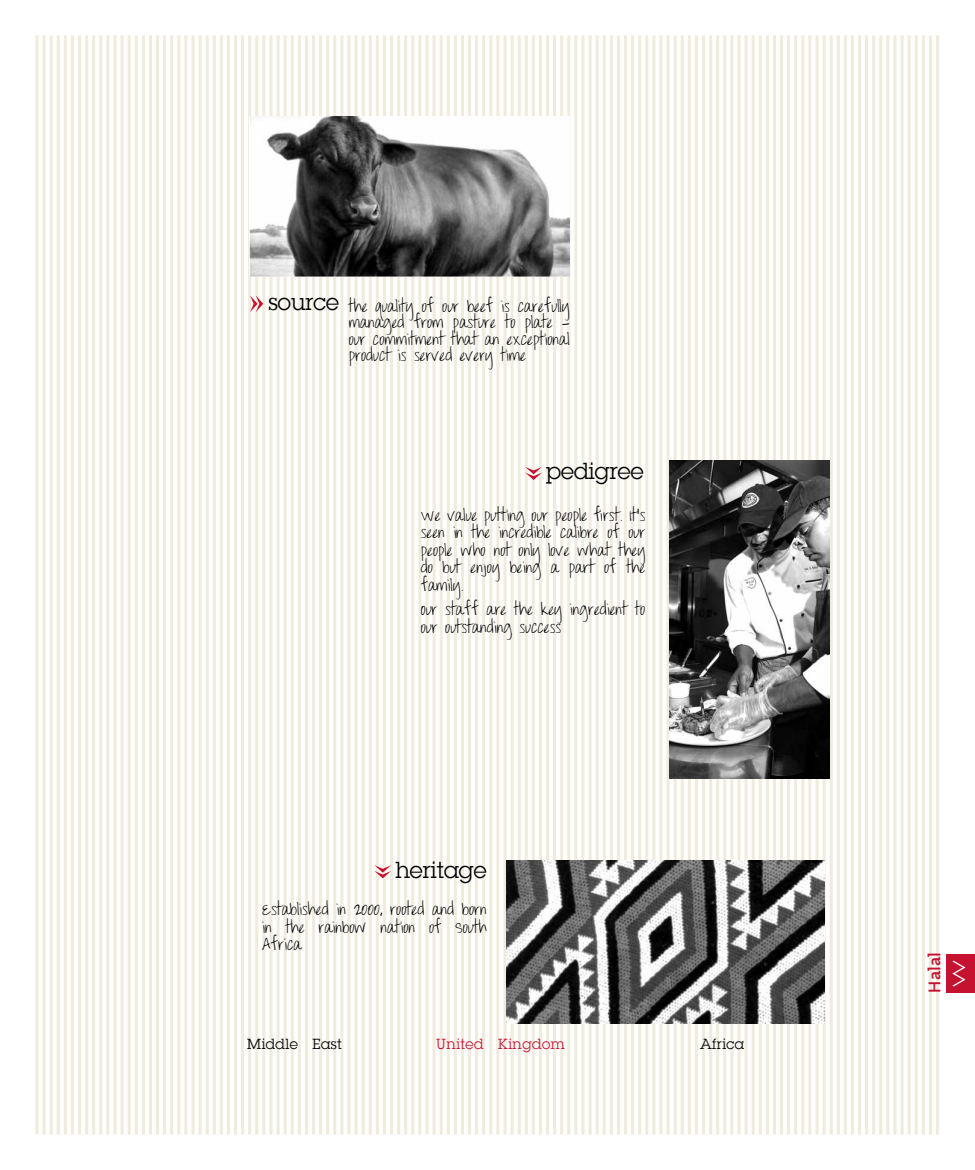
<style>
.page{position:relative;width:975px;height:1170px;background:#fff}
.page>*{position:absolute;margin:0;border:0;box-sizing:border-box;transform-origin:0 0}
.t1{font:22.5px "Lubalin Graph";color:#000}
.t2{font:600 17.5px "The Mix Plain";letter-spacing:-.005em;color:#c41230}
.t3{font:15px/17.5px "Throw My Hands Upinthe Air";color:#000;text-align:justify}
.t4{font:14.25px "Lubalin Graph";letter-spacing:.03em;color:#000}
.t5{font:14.25px "Lubalin Graph";letter-spacing:.03em;color:#c41230}
</style>
<div class="page">
<div style="left:946px;top:954px;width:28px;height:38px;background:#c41230"></div>
<svg style="left:952px;top:960px;width:13px;height:26px"></svg>
<hr style="left:35px;top:35px;width:3px;height:1099px;background:#f0ebdc">
<hr style="left:43px;top:35px;width:3px;height:1099px;background:#f0ebdc">
<hr style="left:50px;top:35px;width:3px;height:1099px;background:#f0ebdc">
<hr style="left:57px;top:35px;width:3px;height:1099px;background:#f0ebdc">
<hr style="left:64px;top:35px;width:3px;height:1099px;background:#f0ebdc">
<hr style="left:71px;top:35px;width:3px;height:1099px;background:#f0ebdc">
<hr style="left:78px;top:35px;width:3px;height:1099px;background:#f0ebdc">
<hr style="left:85px;top:35px;width:3px;height:1099px;background:#f0ebdc">
<hr style="left:92px;top:35px;width:3px;height:1099px;background:#f0ebdc">
<hr style="left:99px;top:35px;width:3px;height:1099px;background:#f0ebdc">
<hr style="left:106px;top:35px;width:3px;height:1099px;background:#f0ebdc">
<hr style="left:113px;top:35px;width:3px;height:1099px;background:#f0ebdc">
<svg style="left:120px;top:35px;width:4px;height:1099px;background:#f3efe3"></svg>
<hr style="left:128px;top:35px;width:3px;height:1099px;background:#f0ebdc">
<hr style="left:135px;top:35px;width:3px;height:1099px;background:#f0ebdc">
<hr style="left:142px;top:35px;width:3px;height:1099px;background:#f0ebdc">
<hr style="left:149px;top:35px;width:3px;height:1099px;background:#f0ebdc">
<hr style="left:156px;top:35px;width:3px;height:1099px;background:#f0ebdc">
<hr style="left:163px;top:35px;width:3px;height:1099px;background:#f0ebdc">
<hr style="left:170px;top:35px;width:3px;height:1099px;background:#f0ebdc">
<hr style="left:177px;top:35px;width:3px;height:1099px;background:#f0ebdc">
<hr style="left:184px;top:35px;width:3px;height:1099px;background:#f0ebdc">
<hr style="left:191px;top:35px;width:3px;height:1099px;background:#f0ebdc">
<hr style="left:198px;top:35px;width:3px;height:1099px;background:#f0ebdc">
<hr style="left:206px;top:35px;width:3px;height:1099px;background:#f0ebdc">
<hr style="left:213px;top:35px;width:3px;height:1099px;background:#f0ebdc">
<hr style="left:220px;top:35px;width:3px;height:1099px;background:#f0ebdc">
<hr style="left:227px;top:35px;width:3px;height:1099px;background:#f0ebdc">
<hr style="left:234px;top:35px;width:3px;height:1099px;background:#f0ebdc">
<hr style="left:241px;top:35px;width:3px;height:1099px;background:#f0ebdc">
<hr style="left:248px;top:35px;width:3px;height:1099px;background:#f0ebdc">
<hr style="left:255px;top:35px;width:3px;height:1099px;background:#f0ebdc">
<hr style="left:262px;top:35px;width:3px;height:1099px;background:#f0ebdc">
<hr style="left:269px;top:35px;width:3px;height:1099px;background:#f0ebdc">
<hr style="left:276px;top:35px;width:3px;height:1099px;background:#f0ebdc">
<hr style="left:283px;top:35px;width:4px;height:1099px;background:#f2eee6">
<hr style="left:291px;top:35px;width:3px;height:1099px;background:#f0ebdc">
<hr style="left:298px;top:35px;width:3px;height:1099px;background:#f0ebdc">
<hr style="left:305px;top:35px;width:3px;height:1099px;background:#f0ebdc">
<hr style="left:312px;top:35px;width:3px;height:1099px;background:#f0ebdc">
<hr style="left:319px;top:35px;width:3px;height:1099px;background:#f0ebdc">
<hr style="left:326px;top:35px;width:3px;height:1099px;background:#f0ebdc">
<hr style="left:333px;top:35px;width:3px;height:1099px;background:#f0ebdc">
<hr style="left:340px;top:35px;width:3px;height:1099px;background:#f0ebdc">
<hr style="left:347px;top:35px;width:3px;height:1099px;background:#f0ebdc">
<hr style="left:354px;top:35px;width:3px;height:1099px;background:#f0ebdc">
<hr style="left:361px;top:35px;width:3px;height:1099px;background:#f0ebdc">
<hr style="left:369px;top:35px;width:3px;height:1099px;background:#f0ebdc">
<hr style="left:376px;top:35px;width:3px;height:1099px;background:#f0ebdc">
<hr style="left:383px;top:35px;width:3px;height:1099px;background:#f0ebdc">
<hr style="left:390px;top:35px;width:3px;height:1099px;background:#f0ebdc">
<hr style="left:397px;top:35px;width:3px;height:1099px;background:#f0ebdc">
<hr style="left:404px;top:35px;width:3px;height:1099px;background:#f0ebdc">
<hr style="left:411px;top:35px;width:3px;height:1099px;background:#f0ebdc">
<hr style="left:418px;top:35px;width:3px;height:1099px;background:#f0ebdc">
<hr style="left:425px;top:35px;width:3px;height:1099px;background:#f0ebdc">
<hr style="left:432px;top:35px;width:3px;height:1099px;background:#f0ebdc">
<hr style="left:439px;top:35px;width:3px;height:1099px;background:#f0ebdc">
<svg style="left:446px;top:35px;width:4px;height:1099px;fill:#f1eddf"></svg>
<hr style="left:454px;top:35px;width:3px;height:1099px;background:#f0ebdc">
<hr style="left:461px;top:35px;width:3px;height:1099px;background:#f0ebdc">
<hr style="left:468px;top:35px;width:3px;height:1099px;background:#f0ebdc">
<hr style="left:475px;top:35px;width:3px;height:1099px;background:#f0ebdc">
<hr style="left:482px;top:35px;width:3px;height:1099px;background:#f0ebdc">
<hr style="left:489px;top:35px;width:3px;height:1099px;background:#f0ebdc">
<hr style="left:496px;top:35px;width:3px;height:1099px;background:#f0ebdc">
<hr style="left:503px;top:35px;width:3px;height:1099px;background:#f0ebdc">
<hr style="left:510px;top:35px;width:3px;height:1099px;background:#f0ebdc">
<hr style="left:517px;top:35px;width:3px;height:1099px;background:#f0ebdc">
<hr style="left:524px;top:35px;width:3px;height:1099px;background:#f0ebdc">
<svg style="left:531px;top:35px;width:4px;height:1099px;fill:#f0ebdc"></svg>
<hr style="left:539px;top:35px;width:3px;height:1099px;background:#f0ebdc">
<hr style="left:546px;top:35px;width:3px;height:1099px;background:#f0ebdc">
<hr style="left:553px;top:35px;width:3px;height:1099px;background:#f0ebdc">
<hr style="left:560px;top:35px;width:3px;height:1099px;background:#f0ebdc">
<hr style="left:567px;top:35px;width:3px;height:1099px;background:#f0ebdc">
<hr style="left:574px;top:35px;width:3px;height:1099px;background:#f0ebdc">
<hr style="left:581px;top:35px;width:3px;height:1099px;background:#f0ebdc">
<hr style="left:588px;top:35px;width:3px;height:1099px;background:#f0ebdc">
<hr style="left:595px;top:35px;width:3px;height:1099px;background:#f0ebdc">
<hr style="left:602px;top:35px;width:3px;height:1099px;background:#f0ebdc">
<svg style="left:609px;top:35px;width:4px;height:1099px;fill:#f0ecdd"></svg>
<hr style="left:617px;top:35px;width:3px;height:1099px;background:#f0ebdc">
<hr style="left:624px;top:35px;width:3px;height:1099px;background:#f0ebdc">
<hr style="left:631px;top:35px;width:3px;height:1099px;background:#f0ebdc">
<hr style="left:638px;top:35px;width:3px;height:1099px;background:#f0ebdc">
<hr style="left:645px;top:35px;width:3px;height:1099px;background:#f0ebdc">
<hr style="left:652px;top:35px;width:3px;height:1099px;background:#f0ebdc">
<hr style="left:659px;top:35px;width:3px;height:1099px;background:#f0ebdc">
<hr style="left:666px;top:35px;width:3px;height:1099px;background:#f0ebdc">
<hr style="left:673px;top:35px;width:3px;height:1099px;background:#f0ebdc">
<hr style="left:680px;top:35px;width:3px;height:1099px;background:#f0ebdc">
<hr style="left:687px;top:35px;width:3px;height:1099px;background:#f0ebdc">
<svg style="left:694px;top:35px;width:4px;height:1099px;fill:#f0ebdc"></svg>
<hr style="left:702px;top:35px;width:3px;height:1099px;background:#f0ebdc">
<hr style="left:709px;top:35px;width:3px;height:1099px;background:#f0ebdc">
<hr style="left:716px;top:35px;width:3px;height:1099px;background:#f0ebdc">
<hr style="left:723px;top:35px;width:3px;height:1099px;background:#f0ebdc">
<hr style="left:730px;top:35px;width:3px;height:1099px;background:#f0ebdc">
<hr style="left:737px;top:35px;width:3px;height:1099px;background:#f0ebdc">
<hr style="left:744px;top:35px;width:3px;height:1099px;background:#f0ebdc">
<hr style="left:751px;top:35px;width:3px;height:1099px;background:#f0ebdc">
<hr style="left:758px;top:35px;width:3px;height:1099px;background:#f0ebdc">
<hr style="left:765px;top:35px;width:3px;height:1099px;background:#f0ebdc">
<svg style="left:772px;top:35px;width:4px;height:1099px;fill:#f0ebdc"></svg>
<hr style="left:780px;top:35px;width:3px;height:1099px;background:#f0ebdc">
<hr style="left:787px;top:35px;width:3px;height:1099px;background:#f0ebdc">
<hr style="left:794px;top:35px;width:3px;height:1099px;background:#f0ebdc">
<hr style="left:801px;top:35px;width:3px;height:1099px;background:#f0ebdc">
<hr style="left:808px;top:35px;width:3px;height:1099px;background:#f0ebdc">
<hr style="left:815px;top:35px;width:3px;height:1099px;background:#f0ebdc">
<hr style="left:822px;top:35px;width:3px;height:1099px;background:#f0ebdc">
<hr style="left:829px;top:35px;width:3px;height:1099px;background:#f0ebdc">
<hr style="left:836px;top:35px;width:3px;height:1099px;background:#f0ebdc">
<hr style="left:843px;top:35px;width:3px;height:1099px;background:#f0ebdc">
<hr style="left:850px;top:35px;width:3px;height:1099px;background:#f0ebdc">
<hr style="left:858px;top:35px;width:3px;height:1099px;background:#f0ebdc">
<hr style="left:865px;top:35px;width:3px;height:1099px;background:#f0ebdc">
<hr style="left:872px;top:35px;width:3px;height:1099px;background:#f0ebdc">
<hr style="left:879px;top:35px;width:3px;height:1099px;background:#f0ebdc">
<hr style="left:886px;top:35px;width:3px;height:1099px;background:#f0ebdc">
<hr style="left:893px;top:35px;width:3px;height:1099px;background:#f0ebdc">
<hr style="left:900px;top:35px;width:3px;height:1099px;background:#f0ebdc">
<hr style="left:907px;top:35px;width:3px;height:1099px;background:#f0ebdc">
<hr style="left:914px;top:35px;width:3px;height:1099px;background:#f0ebdc">
<hr style="left:921px;top:35px;width:3px;height:1099px;background:#f0ebdc">
<hr style="left:928px;top:35px;width:3px;height:1099px;background:#f0ebdc">
<hr style="left:935px;top:35px;width:3px;height:1099px;background:#f0ebdc">
<svg style="left:250px;top:295px;width:13px;height:17px"></svg>
<svg style="left:525px;top:467px;width:17px;height:13px"></svg>
<svg style="left:374px;top:865px;width:17px;height:13px"></svg>
<img style="left:250px;top:116px;width:319px;height:160px">
<img style="left:670px;top:460px;width:159px;height:318px">
<img style="left:507px;top:860px;width:317px;height:163px">
<h1 class="t1" style="left:268px;top:288px;width:72px">source</h1>
<p class="t3" style="left:349px;top:299px;width:222px;line-height:16.2px">the quality of our beef is carefully managed from pasture to plate - our commitment that an exceptional product is served every time</p>
<h1 class="t1" style="left:546px;top:457px;width:99px">pedigree</h1>
<p class="t3" style="left:421px;top:506px;width:226px">We value putting our people first. It’s seen in the incredible calibre of our people who not only love what they do but enjoy being a part of the family.</p>
<p class="t3" style="left:421px;top:601px;width:226px">Our staff are the key ingredient to our outstanding success</p>
<h1 class="t1" style="left:395px;top:855px;width:93px">heritage</h1>
<p class="t3" style="left:262px;top:901px;width:226px">Established in 2000, rooted and born in the rainbow nation of South Africa</p>
<p class="t4" style="left:247px;top:1034px;width:96px">Middle East</p>
<p class="t5" style="left:436px;top:1034px;width:130px">United Kingdom</p>
<p class="t4" style="left:700px;top:1034px;width:46px">Africa</p>
<p class="t2" style="left:919px;top:992px;width:42px;rotate:-90deg">Halal</p>
</div>
